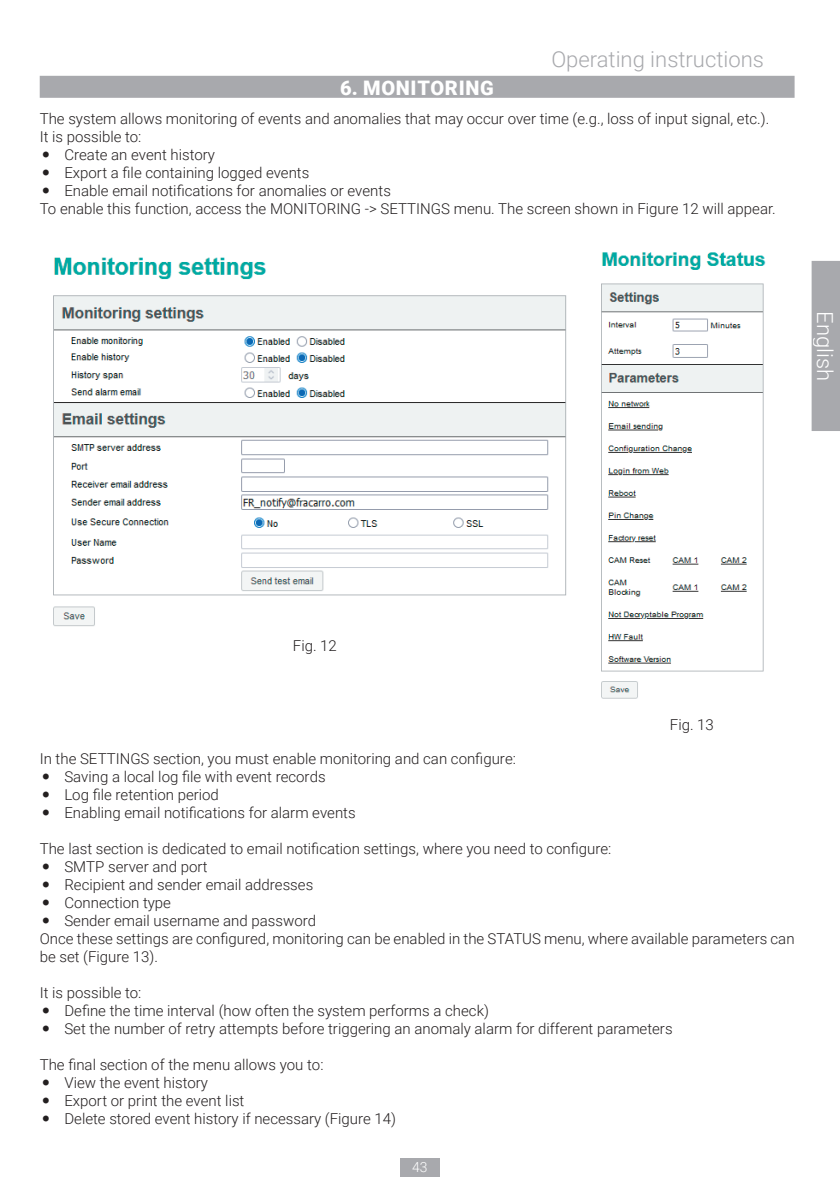
<style>
.page{position:relative;width:840px;height:1191px;background:#fff}
.page>*{position:absolute;margin:0;border:0;box-sizing:border-box;transform-origin:0 0}
.t1{font:300 22px "Roboto";color:#a8a9ad}
.t2{font:300 22px "Roboto";color:#fff}
.t3{font:900 20px "Roboto";letter-spacing:.035em;color:#fff}
.t4{font:300 15px/18px "Roboto";color:#231f20}
.t5{font:300 13.8px "Roboto";color:#fff}
</style>
<div class="page">
<div style="left:400px;top:1157px;width:39px;height:19px;background:#a8a9ad"></div>
<div style="left:811px;top:261px;width:28px;height:170px;background:#a8a9ad"></div>
<div style="left:40px;top:76px;width:754px;height:22px;background:#a8a9ad"></div>
<img style="left:53px;top:257px;width:514px;height:370px">
<img style="left:601px;top:252px;width:165px;height:447px">
<h1 class="t1" style="left:551px;top:44px;width:214px">Operating instructions</h1>
<h2 class="t3" style="left:340px;top:74px;width:155px">6. MONITORING</h2>
<p class="t4" style="left:40px;top:109px;width:730px">The system allows monitoring of events and anomalies that may occur over time (e.g., loss of input signal, etc.).</p>
<p class="t4" style="left:40px;top:127px;width:103px">It is possible to:</p>
<p class="t4" style="left:64px;top:145px;width:152px">Create an event history</p>
<p class="t4" style="left:64px;top:163px;width:246px">Export a file containing logged events</p>
<p class="t4" style="left:64px;top:181px;width:328px">Enable email notifications for anomalies or events</p>
<p class="t4" style="left:40px;top:199px;width:737px">To enable this function, access the MONITORING -&gt; SETTINGS menu. The screen shown in Figure 12 will appear.</p>
<h1 class="t2" style="left:839px;top:311px;width:71px;rotate:90deg">English</h1>
<p class="t4" style="left:293px;top:636px;width:45px">Fig. 12</p>
<p class="t4" style="left:669px;top:715px;width:45px">Fig. 13</p>
<p class="t4" style="left:64px;top:748px;width:453px;text-indent:-25px">In the SETTINGS section, you must enable monitoring and can configure:<br>Saving a local log file with event records<br>Log file retention period<br>Enabling email notifications for alarm events</p>
<p class="t4" style="left:40px;top:838px;width:573px">The last section is dedicated to email notification settings, where you need to configure:</p>
<p class="t4" style="left:64px;top:856px;width:145px">SMTP server and port</p>
<p class="t4" style="left:64px;top:874px;width:250px">Recipient and sender email addresses</p>
<p class="t4" style="left:64px;top:892px;width:108px">Connection type</p>
<p class="t4" style="left:64px;top:910px;width:253px">Sender email username and password</p>
<p class="t4" style="left:40px;top:928px;width:756px">Once these settings are configured, monitoring can be enabled in the STATUS menu, where available parameters can</p>
<p class="t4" style="left:40px;top:946px;width:120px">be set (Figure 13).</p>
<p class="t4" style="left:64px;top:982px;width:609px;text-indent:-25px">It is possible to:<br>Define the time interval (how often the system performs a check)<br>Set the number of retry attempts before triggering an anomaly alarm for different parameters</p>
<p class="t4" style="left:64px;top:1054px;width:333px;text-indent:-25px">The final section of the menu allows you to:<br>View the event history<br>Export or print the event list<br>Delete stored event history if necessary (Figure 14)</p>
<p class="t5" style="left:412px;top:1157px;width:17px">43</p>
</div>
